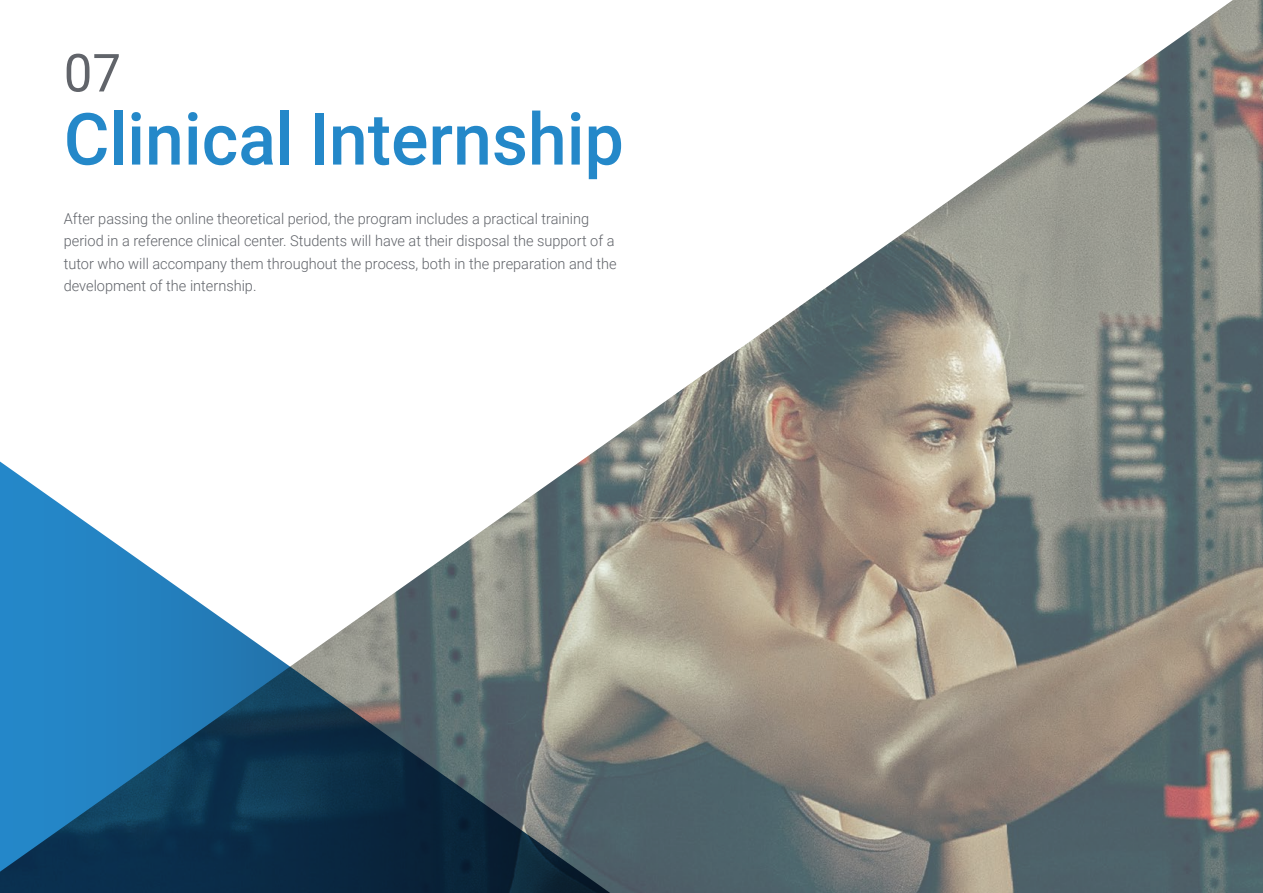
<style>
.page{position:relative;width:1263px;height:893px;background:#fff}
.page>*{position:absolute;margin:0;border:0;box-sizing:border-box;transform-origin:0 0}
.t1{font:500 72px "Roboto";color:#2488c9}
.t2{font:52.5px "Roboto";color:#61646a}
.t3{font:300 15px/22.5px "Roboto";color:#61646a}
</style>
<div class="page">
<img style="left:602px;top:0;width:661px;height:893px">
<svg style="left:0;top:446px;width:640px;height:447px"></svg>
<h2 class="t2" style="left:64px;top:36px;width:59px">07</h2>
<h1 class="t1" style="left:64px;top:89px;width:562px">Clinical Internship</h1>
<p class="t3" style="left:64px;top:207px;width:554px">After passing the online theoretical period, the program includes a practical training period in a reference clinical center. Students will have at their disposal the support of a tutor who will accompany them throughout the process, both in the preparation and the development of the internship.</p>
</div>
